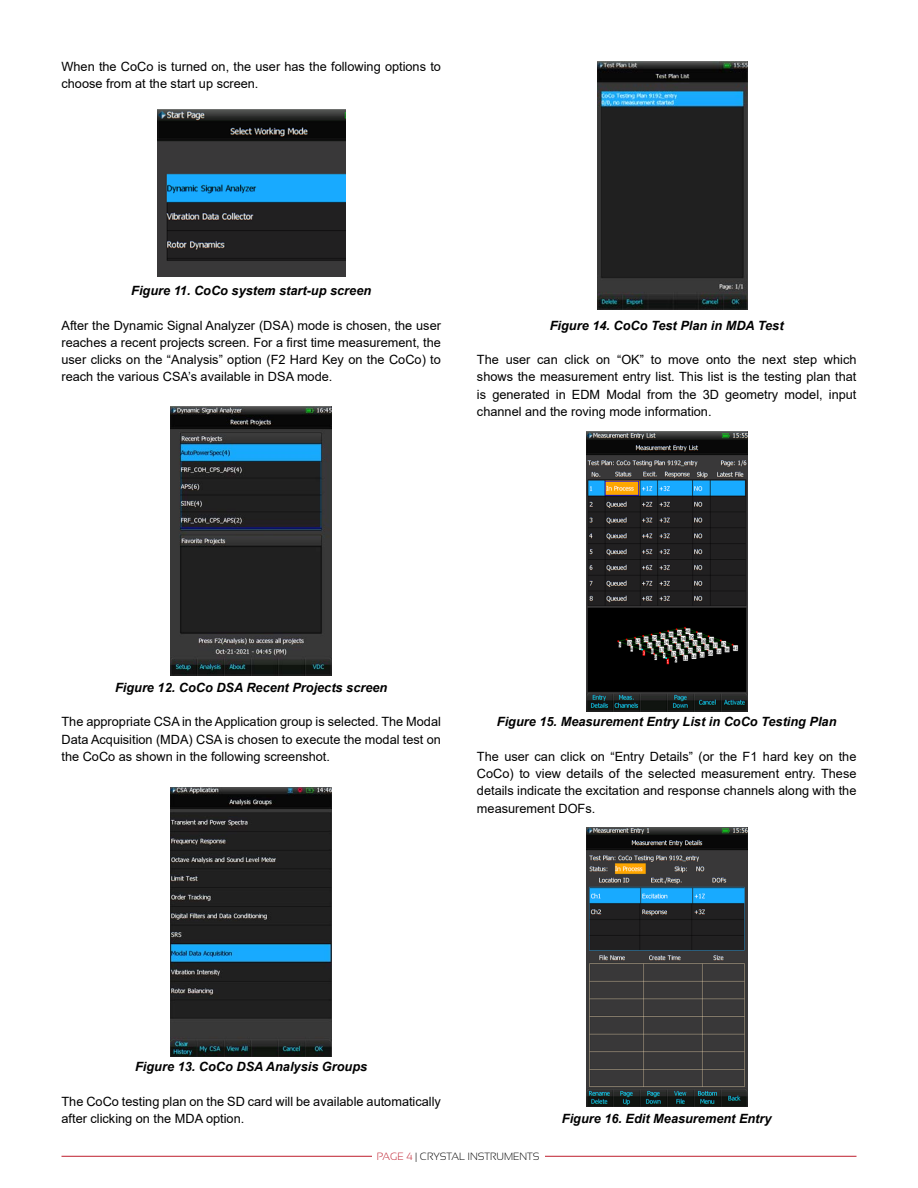
<style>
.page{position:relative;width:918px;height:1188px;background:#fff}
.page>*{position:absolute;margin:0;border:0;box-sizing:border-box;transform-origin:0 0}
.t1{font:12.75px/17.2px "Arial";color:#000;text-align:justify}
.t2{font:italic 700 12.75px "Arial";color:#000}
.t3{font:300 10.5px "Sansation";color:#000}
.s1{color:#be1e2d}
</style>
<div class="page">
<hr style="left:62px;top:1156px;width:794px;height:1px;background:#be1e2d">
<div style="left:373px;top:1140px;width:172px;height:48px;background:#fff"></div>
<img style="left:157px;top:110px;width:188px;height:167px">
<img style="left:171px;top:407px;width:161px;height:268px">
<img style="left:171px;top:787px;width:161px;height:269px">
<img style="left:597px;top:62px;width:150px;height:248px">
<img style="left:586px;top:431px;width:161px;height:280px">
<img style="left:586px;top:827px;width:161px;height:280px">
<p class="t1" style="left:62px;top:58px;width:381px">When the CoCo is turned on, the user has the following options to choose from at the start up screen.</p>
<p class="t2" style="left:131px;top:282px;width:241px">Figure 11. CoCo system start-up screen</p>
<p class="t1" style="left:62px;top:316px;width:381px">After the Dynamic Signal Analyzer (DSA) mode is chosen, the user reaches a recent projects screen. For a first time measurement, the user clicks on the “Analysis” option (F2 Hard Key on the CoCo) to reach the various CSA’s available in DSA mode.</p>
<p class="t2" style="left:550px;top:317px;width:235px">Figure 14. CoCo Test Plan in MDA Test</p>
<p class="t1" style="left:477px;top:351px;width:381px">The user can click on “OK” to move onto the next step which shows the measurement entry list. This list is the testing plan that is generated in EDM Modal from the 3D geometry model, input channel and the roving mode information.</p>
<p class="t2" style="left:115px;top:679px;width:274px">Figure 12. CoCo DSA Recent Projects screen</p>
<p class="t1" style="left:62px;top:713px;width:381px">The appropriate CSA in the Application group is selected. The Modal Data Acquisition (MDA) CSA is chosen to execute the modal test on the CoCo as shown in the following screenshot.</p>
<p class="t2" style="left:497px;top:713px;width:341px">Figure 15. Measurement Entry List in CoCo Testing Plan</p>
<p class="t1" style="left:477px;top:748px;width:381px">The user can click on “Entry Details” (or the F1 hard key on the CoCo) to view details of the selected measurement entry. These details indicate the excitation and response channels along with the measurement DOFs.</p>
<p class="t2" style="left:135px;top:1058px;width:234px">Figure 13. CoCo DSA Analysis Groups</p>
<p class="t1" style="left:62px;top:1093px;width:381px">The CoCo testing plan on the SD card will be available automatically after clicking on the MDA option.</p>
<p class="t2" style="left:562px;top:1110px;width:211px">Figure 16. Edit Measurement Entry</p>
<p class="t3" style="left:377px;top:1151px;width:164px"><span class="s1">PAGE 4</span> | CRYSTAL INSTRUMENTS</p>
</div>
